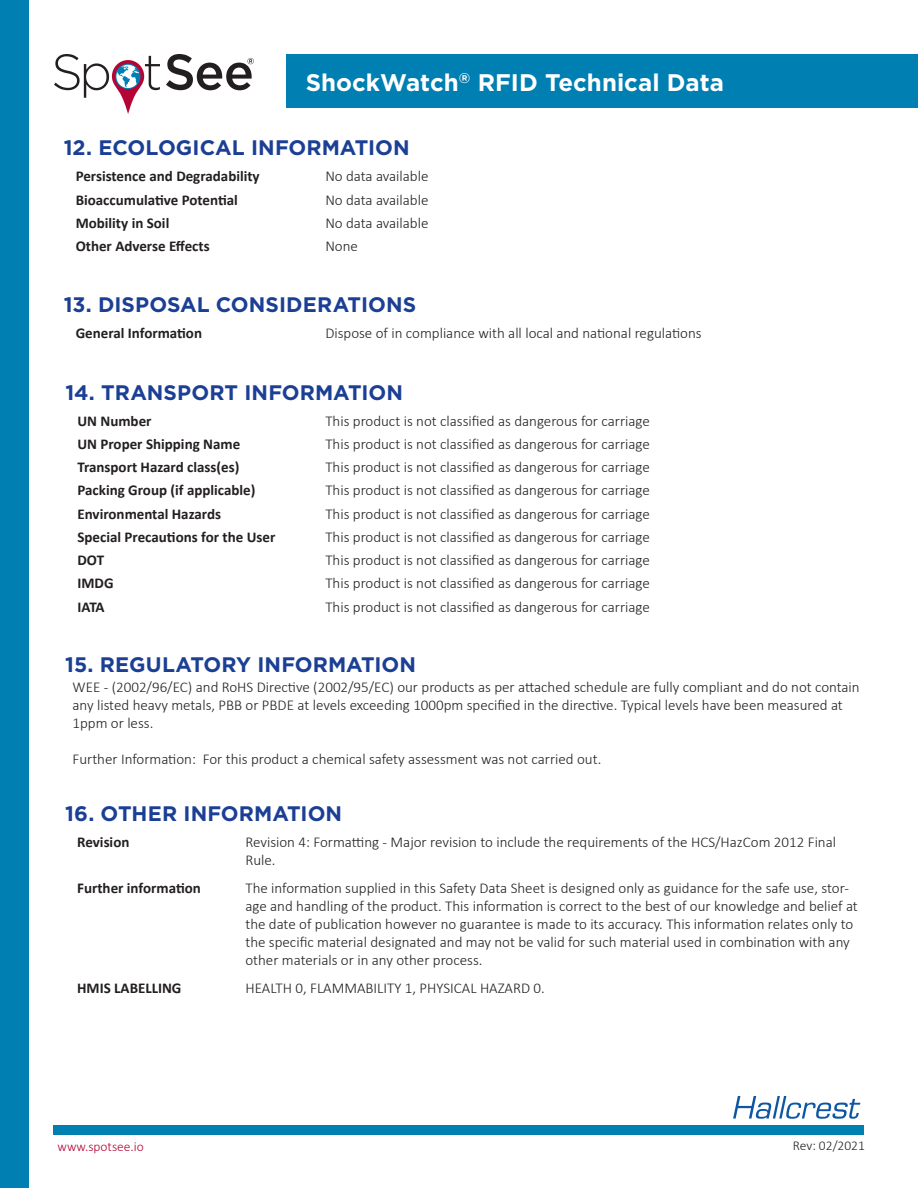
<style>
.page{position:relative;width:918px;height:1188px;background:#fff}
.page>*{position:absolute;margin:0;border:0;box-sizing:border-box;transform-origin:0 0}
.t1{font:700 24px "Gotham";color:#fff}
.t2{font:700 21px "Gotham";color:#1b3f94}
.t3{font:300 15px/18px "Calibri";color:#231f20}
.t4{font:700 15px "Calibri";color:#231f20}
.t5{font:300 13.5px "Calibri";color:#b50536}
.t6{font:300 13.5px "Calibri";color:#231f20}
</style>
<div class="page">
<div style="left:286px;top:54px;width:632px;height:54px;background:#007fb2"></div>
<div style="left:0;top:0;width:29px;height:1188px;background:#007fb2"></div>
<svg style="left:54px;top:54px;width:106px;height:60px"></svg>
<svg style="left:166px;top:54px;width:88px;height:36px"></svg>
<div style="left:53px;top:1125px;width:810px;height:9px;background:#007fb2"></div>
<svg style="left:733px;top:1096px;width:127px;height:23px"></svg>
<h1 class="t1" style="left:306px;top:69px;width:420px">ShockWatch<sup>®</sup> RFID Technical Data</h1>
<p class="t2" style="left:64px;top:136px;width:348px">12. ECOLOGICAL INFORMATION</p>
<p class="t4" style="left:76px;top:167px;width:186px">Persistence and Degradability</p>
<p class="t3" style="left:325px;top:167px;width:105px">No data available</p>
<p class="t4" style="left:76px;top:190px;width:164px">Bioaccumulative Potential</p>
<p class="t3" style="left:325px;top:190px;width:105px">No data available</p>
<p class="t4" style="left:76px;top:213px;width:95px">Mobility in Soil</p>
<p class="t3" style="left:325px;top:213px;width:105px">No data available</p>
<p class="t4" style="left:76px;top:236px;width:136px">Other Adverse Effects</p>
<p class="t3" style="left:325px;top:236px;width:34px">None</p>
<p class="t2" style="left:64px;top:293px;width:354px">13. DISPOSAL CONSIDERATIONS</p>
<p class="t4" style="left:76px;top:324px;width:128px">General Information</p>
<p class="t3" style="left:325px;top:323px;width:378px">Dispose of in compliance with all local and national regulations</p>
<p class="t2" style="left:65px;top:380px;width:339px">14. TRANSPORT INFORMATION</p>
<p class="t4" style="left:77px;top:411px;width:76px">UN Number</p>
<p class="t3" style="left:325px;top:411px;width:326px">This product is not classified as dangerous for carriage</p>
<p class="t4" style="left:77px;top:434px;width:164px">UN Proper Shipping Name</p>
<p class="t3" style="left:325px;top:434px;width:326px">This product is not classified as dangerous for carriage</p>
<p class="t4" style="left:77px;top:457px;width:164px">Transport Hazard class(es)</p>
<p class="t3" style="left:325px;top:457px;width:326px">This product is not classified as dangerous for carriage</p>
<p class="t4" style="left:77px;top:481px;width:180px">Packing Group (if applicable)</p>
<p class="t3" style="left:325px;top:481px;width:326px">This product is not classified as dangerous for carriage</p>
<p class="t4" style="left:77px;top:504px;width:145px">Environmental Hazards</p>
<p class="t3" style="left:325px;top:504px;width:326px">This product is not classified as dangerous for carriage</p>
<p class="t4" style="left:77px;top:527px;width:199px">Special Precautions for the User</p>
<p class="t3" style="left:325px;top:527px;width:326px">This product is not classified as dangerous for carriage</p>
<p class="t4" style="left:77px;top:550px;width:28px">DOT</p>
<p class="t3" style="left:325px;top:550px;width:326px">This product is not classified as dangerous for carriage</p>
<p class="t4" style="left:77px;top:574px;width:38px">IMDG</p>
<p class="t3" style="left:325px;top:574px;width:326px">This product is not classified as dangerous for carriage</p>
<p class="t4" style="left:77px;top:597px;width:29px">IATA</p>
<p class="t3" style="left:325px;top:597px;width:326px">This product is not classified as dangerous for carriage</p>
<p class="t2" style="left:65px;top:653px;width:352px">15. REGULATORY INFORMATION</p>
<p class="t3" style="left:73px;top:677px;width:789px">WEE - (2002/96/EC) and RoHS Directive (2002/95/EC) our products as per attached schedule are fully compliant and do not contain any listed heavy metals, PBB or PBDE at levels exceeding 1000pm specified in the directive. Typical levels have been measured at<br>1ppm or less.</p>
<p class="t3" style="left:73px;top:749px;width:530px">Further Information: For this product a chemical safety assessment was not carried out.</p>
<p class="t2" style="left:65px;top:801px;width:279px">16. OTHER INFORMATION</p>
<p class="t4" style="left:77px;top:832px;width:54px">Revision</p>
<p class="t3" style="left:245px;top:832px;width:592px">Revision 4: Formatting - Major revision to include the requirements of the HCS/HazCom 2012 Final<br>Rule.</p>
<p class="t4" style="left:77px;top:879px;width:125px">Further information</p>
<p class="t3" style="left:245px;top:879px;width:614px">The information supplied in this Safety Data Sheet is designed only as guidance for the safe use, stor&shy;age and handling of the product. This information is correct to the best of our knowledge and belief at the date of publication however no guarantee is made to its accuracy. This information relates only to the specific material designated and may not be valid for such material used in combination with any other materials or in any other process.</p>
<p class="t4" style="left:77px;top:978px;width:106px">HMIS LABELLING</p>
<p class="t3" style="left:245px;top:978px;width:301px">HEALTH 0, FLAMMABILITY 1, PHYSICAL HAZARD 0.</p>
<p class="t5" style="left:58px;top:1138px;width:88px">www.spotsee.io</p>
<p class="t6" style="left:793px;top:1137px;width:74px">Rev: 02/2021</p>
</div>
